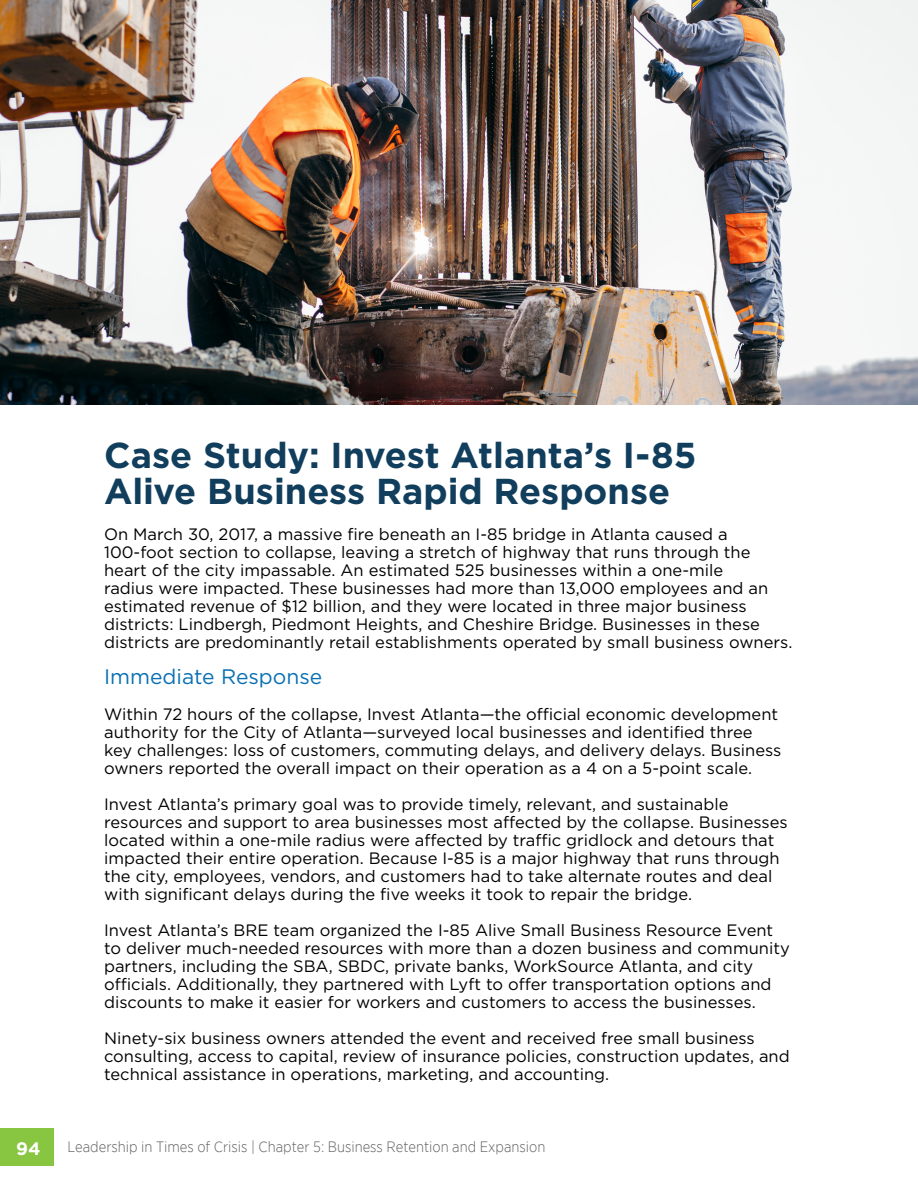
<style>
.page{position:relative;width:918px;height:1188px;background:#fff}
.page>*{position:absolute;margin:0;border:0;box-sizing:border-box;transform-origin:0 0}
.t1{font:700 36px/36px "Gotham";color:#103e5c}
.t2{font:21px "Gotham";color:#0a70b3}
.t3{font:700 18px "Gotham";color:#fff}
.t4{font:16.5px/18px "Gotham";color:#000}
.t5{font:300 15px "Gotham Narrow";color:#646464}
</style>
<div class="page">
<div style="left:0;top:1129px;width:54px;height:37px;background:#88c540"></div>
<img style="left:0;top:0;width:918px;height:405px">
<h1 class="t1" style="left:104px;top:437px;width:594px">Case Study: Invest Atlanta’s I-85<br>Alive Business Rapid Response</h1>
<p class="t4" style="left:104px;top:525px;width:690px">On March 30, 2017, a massive fire beneath an I-85 bridge in Atlanta caused a 100-foot section to collapse, leaving a stretch of highway that runs through the heart of the city impassable. An estimated 525 businesses within a one-mile<br>radius were impacted. These businesses had more than 13,000 employees and an estimated revenue of $12 billion, and they were located in three major business districts: Lindbergh, Piedmont Heights, and Cheshire Bridge. Businesses in these districts are predominantly retail establishments operated by small business owners.</p>
<p class="t2" style="left:104px;top:663px;width:220px">Immediate Response</p>
<p class="t4" style="left:104px;top:705px;width:679px">Within 72 hours of the collapse, Invest Atlanta—the official economic development authority for the City of Atlanta—surveyed local businesses and identified three key challenges: loss of customers, commuting delays, and delivery delays. Business owners reported the overall impact on their operation as a 4 on a 5-point scale.</p>
<p class="t4" style="left:104px;top:795px;width:685px">Invest Atlanta’s primary goal was to provide timely, relevant, and sustainable resources and support to area businesses most affected by the collapse. Businesses located within a one-mile radius were affected by traffic gridlock and detours that impacted their entire operation. Because I-85 is a major highway that runs through the city, employees, vendors, and customers had to take alternate routes and deal with significant delays during the five weeks it took to repair the bridge.</p>
<p class="t4" style="left:104px;top:921px;width:687px">Invest Atlanta’s BRE team organized the I-85 Alive Small Business Resource Event to deliver much-needed resources with more than a dozen business and community partners, including the SBA, SBDC, private banks, WorkSource Atlanta, and city officials. Additionally, they partnered with Lyft to offer transportation options and discounts to make it easier for workers and customers to access the businesses.</p>
<p class="t4" style="left:104px;top:1029px;width:687px">Ninety-six business owners attended the event and received free small business consulting, access to capital, review of insurance policies, construction updates, and technical assistance in operations, marketing, and accounting.</p>
<p class="t3" style="left:16px;top:1136px;width:26px">94</p>
<p class="t5" style="left:68px;top:1138px;width:479px">Leadership in Times of Crisis | Chapter 5: Business Retention and Expansion</p>
</div>
